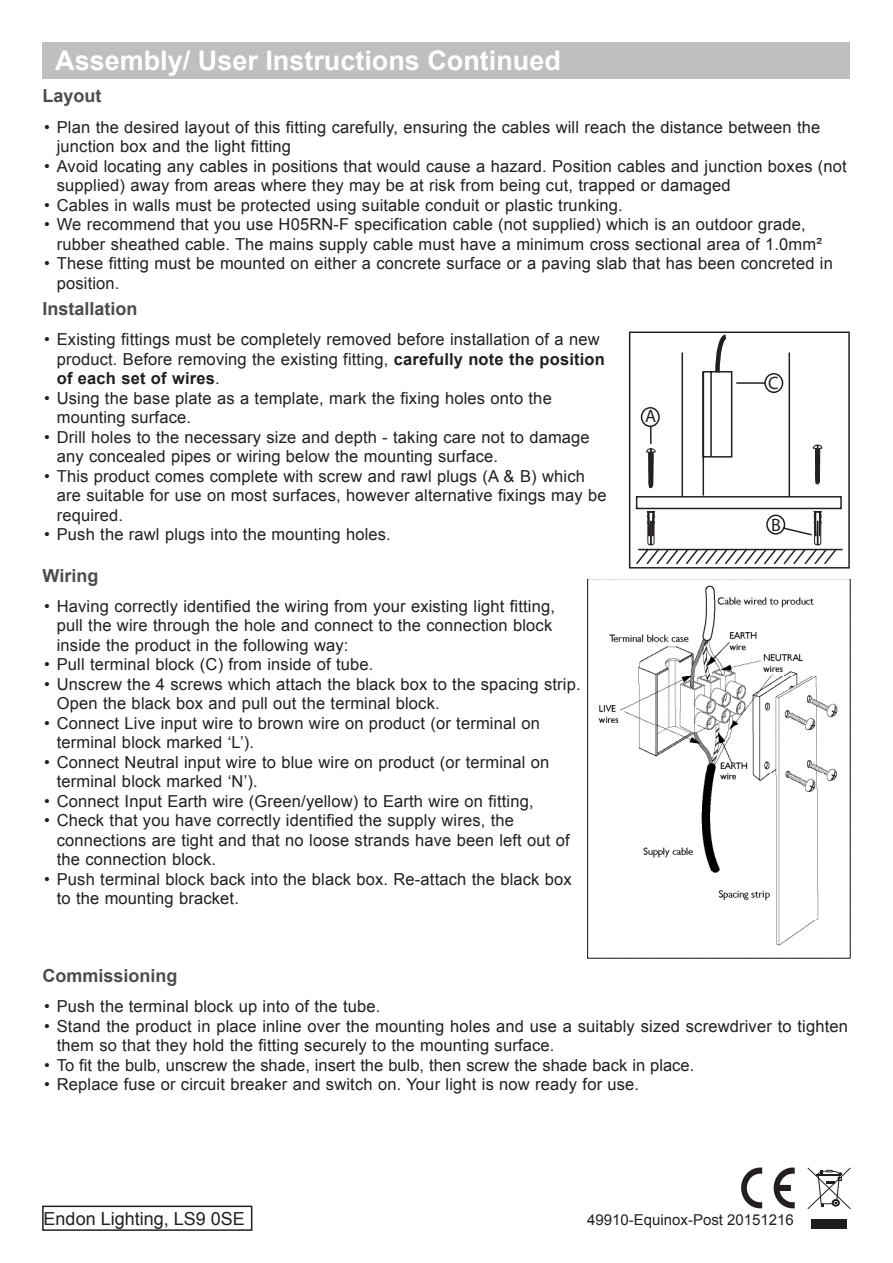
<style>
.page{position:relative;width:893px;height:1263px;background:#fff}
.page>*{position:absolute;margin:0;border:0;box-sizing:border-box;transform-origin:0 0}
.t1{font:700 27px "Arial";color:#fff}
.t2{font:700 18px "Arial";color:#4b4c4d}
.t3{font:18px "Arial";color:#231f20}
.t4{font:18px "Myriad Pro";color:#231f20}
.t5{font:16.5px/19.5px "Arial";letter-spacing:.01em;color:#231f20}
.t6{font:15px "Arial";color:#231f20}
.s1{font-weight:700}
</style>
<div class="page">
<svg style="left:741px;top:1167px;width:21px;height:41px"></svg>
<svg style="left:774px;top:1167px;width:21px;height:41px"></svg>
<svg style="left:807px;top:1167px;width:44px;height:42px"></svg>
<div style="left:811px;top:1219px;width:36px;height:9px;background:#201d1e"></div>
<div style="left:42px;top:1205px;width:210px;height:26px;border:2px solid #231f20"></div>
<div style="left:43px;top:43px;width:807px;height:36px;background:#bfbfbf"></div>
<img style="left:587px;top:579px;width:263px;height:379px">
<div style="left:629px;top:331px;width:221px;height:237px;border:2px solid #231f20"></div>
<svg style="left:634px;top:332px;width:210px;height:237px"></svg>
<p class="t1" style="left:55px;top:43px;width:507px">Assembly/ User Instructions Continued</p>
<p class="t2" style="left:43px;top:84px;width:61px">Layout</p>
<p class="t5" style="left:57px;top:117px;width:765px;text-indent:-13px">• Plan the desired layout of this fitting carefully, ensuring the cables will reach the distance between the junction box and the light fitting</p>
<p class="t5" style="left:57px;top:156px;width:792px;text-indent:-13px">• Avoid locating any cables in positions that would cause a hazard. Position cables and junction boxes (not supplied) away from areas where they may be at risk from being cut, trapped or damaged</p>
<p class="t5" style="left:44px;top:195px;width:580px">• Cables in walls must be protected using suitable conduit or plastic trunking.</p>
<p class="t5" style="left:57px;top:215px;width:767px;text-indent:-13px">• We recommend that you use H05RN-F specification cable (not supplied) which is an outdoor grade, rubber sheathed cable. The mains supply cable must have a minimum cross sectional area of 1.0mm²</p>
<p class="t5" style="left:57px;top:254px;width:778px;text-indent:-13px">• These fitting must be mounted on either a concrete surface or a paving slab that has been concreted in position.</p>
<p class="t2" style="left:43px;top:297px;width:97px">Installation</p>
<p class="t5" style="left:57px;top:330px;width:550px;text-indent:-13px">• Existing fittings must be completely removed before installation of a new product. Before removing the existing fitting, <span class="s1">carefully note the position of each set of wires</span>.</p>
<p class="t5" style="left:57px;top:388px;width:497px;text-indent:-13px">• Using the base plate as a template, mark the fixing holes onto the mounting surface.</p>
<p class="t5" style="left:57px;top:427px;width:534px;text-indent:-13px">• Drill holes to the necessary size and depth - taking care not to damage any concealed pipes or wiring below the mounting surface.</p>
<p class="t5" style="left:57px;top:466px;width:551px;text-indent:-13px">• This product comes complete with screw and rawl plugs (A &amp; B) which are suitable for use on most surfaces, however alternative fixings may be required.</p>
<p class="t5" style="left:44px;top:525px;width:348px">• Push the rawl plugs into the mounting holes.</p>
<p class="t2" style="left:43px;top:563px;width:57px">Wiring</p>
<p class="t5" style="left:57px;top:596px;width:500px;text-indent:-13px">• Having correctly identified the wiring from your existing light fitting, pull the wire through the hole and connect to the connection block inside the product in the following way:</p>
<p class="t5" style="left:44px;top:655px;width:331px">• Pull terminal block (C) from inside of tube.</p>
<p class="t5" style="left:57px;top:674px;width:525px;text-indent:-13px">• Unscrew the 4 screws which attach the black box to the spacing strip.<br>Open the black box and pull out the terminal block.</p>
<p class="t5" style="left:57px;top:713px;width:485px;text-indent:-13px">• Connect Live input wire to brown wire on product (or terminal on terminal block marked ‘L’).</p>
<p class="t5" style="left:57px;top:752px;width:494px;text-indent:-13px">• Connect Neutral input wire to blue wire on product (or terminal on terminal block marked ‘N’).</p>
<p class="t5" style="left:44px;top:791px;width:491px">• Connect Input Earth wire (Green/yellow) to Earth wire on fitting,</p>
<p class="t5" style="left:57px;top:811px;width:514px;text-indent:-13px">• Check that you have correctly identified the supply wires, the connections are tight and that no loose strands have been left out of the connection block.</p>
<p class="t5" style="left:57px;top:869px;width:517px;text-indent:-13px">• Push terminal block back into the black box. Re-attach the black box to the mounting bracket.</p>
<p class="t4" style="left:645px;top:405px;width:13px">A</p>
<p class="t4" style="left:768px;top:371px;width:12px">C</p>
<p class="t4" style="left:771px;top:514px;width:11px">B</p>
<p class="t2" style="left:43px;top:964px;width:137px">Commissioning</p>
<p class="t5" style="left:44px;top:997px;width:338px">• Push the terminal block up into of the tube.</p>
<p class="t5" style="left:57px;top:1016px;width:793px;text-indent:-13px">• Stand the product in place inline over the mounting holes and use a suitably sized screwdriver to tighten them so that they hold the fitting securely to the mounting surface.</p>
<p class="t5" style="left:44px;top:1055px;width:652px">• To fit the bulb, unscrew the shade, insert the bulb, then screw the shade back in place.</p>
<p class="t5" style="left:44px;top:1075px;width:597px">• Replace fuse or circuit breaker and switch on. Your light is now ready for use.</p>
<p class="t3" style="left:44px;top:1207px;width:203px">Endon Lighting, LS9 0SE</p>
<p class="t6" style="left:587px;top:1210px;width:208px">49910-Equinox-Post 20151216</p>
</div>
